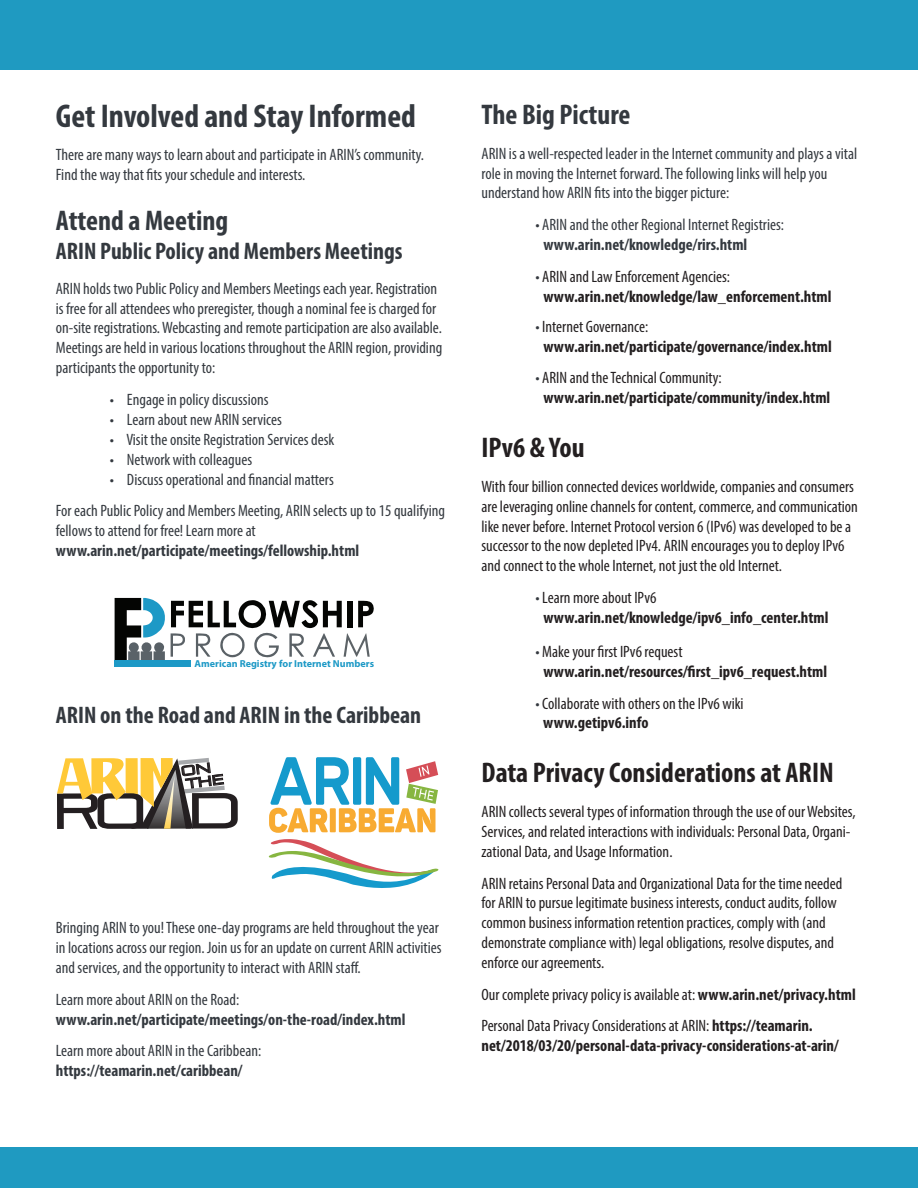
<style>
.page{position:relative;width:918px;height:1188px;background:#1f9ac1}
.page>*{position:absolute;margin:0;border:0;box-sizing:border-box;transform-origin:0 0}
.t1{font:700 condensed 33px "Myriad Pro";color:#34393f}
.t2{font:700 condensed 28.5px "Myriad Pro";color:#231f20}
.t3{font:700 condensed 28.5px "Myriad Pro";color:#34393f}
.t4{font:700 condensed 24px "Myriad Pro";color:#34393f}
.t5{font:condensed 16.5px/19.8px "Myriad Pro";color:#34393f}
.t6{font:condensed 16.5px/19.8px "Myriad Pro";color:#231f20}
.t7{font:700 condensed 16.5px/19.8px "Myriad Pro";color:#231f20}
.t8{font:700 condensed 16.5px "Myriad Pro";color:#34393f}
.t9{font:13.95px/13px "Pirulen";color:#241f21}
.t10{font:700 10.05px "Myriad Pro";color:#1d99c6}
.s1{color:#34393f}
.s2{font-weight:700}
.s3{font-weight:400}
</style>
<div class="page">
<div style="left:0;top:70px;width:918px;height:1078px;background:#fff"></div>
<svg style="left:57px;top:758px;width:181px;height:71px"></svg>
<svg style="left:268px;top:839px;width:171px;height:49px"></svg>
<svg style="left:269px;top:757px;width:169px;height:76px"></svg>
<svg style="left:115px;top:598px;width:50px;height:63px"></svg>
<svg style="left:171px;top:600px;width:203px;height:57px"></svg>
<div style="left:115px;top:661px;width:76px;height:6px;background:#1d99c6"></div>
<p class="t1" style="left:56px;top:96px;width:362px">Get Involved and Stay Informed</p>
<p class="t5" style="left:56px;top:144px;width:370px">There are many ways to learn about and participate in ARIN’s community.</p>
<p class="t5" style="left:56px;top:164px;width:251px">Find the way that fits your schedule and interests.</p>
<p class="t3" style="left:56px;top:203px;width:174px">Attend a Meeting</p>
<p class="t4" style="left:56px;top:236px;width:348px">ARIN Public Policy and Members Meetings</p>
<p class="t5" style="left:56px;top:278px;width:383px">ARIN holds two Public Policy and Members Meetings each year. Registration</p>
<p class="t5" style="left:56px;top:298px;width:382px">is free for all attendees who preregister, though a nominal fee is charged for</p>
<p class="t5" style="left:56px;top:318px;width:388px">on-site registrations. Webcasting and remote participation are also available.</p>
<p class="t5" style="left:56px;top:338px;width:388px">Meetings are held in various locations throughout the ARIN region, providing participants the opportunity to:</p>
<p class="t5" style="left:110px;top:390px;width:160px">• Engage in policy discussions</p>
<p class="t5" style="left:110px;top:410px;width:173px">• Learn about new ARIN services</p>
<p class="t5" style="left:110px;top:429px;width:226px">• Visit the onsite Registration Services desk</p>
<p class="t5" style="left:110px;top:449px;width:144px">• Network with colleagues</p>
<p class="t5" style="left:110px;top:469px;width:226px">• Discuss operational and financial matters</p>
<p class="t5" style="left:56px;top:501px;width:391px">For each Public Policy and Members Meeting, ARIN selects up to 15 qualifying fellows to attend for free! Learn more at</p>
<p class="t8" style="left:56px;top:540px;width:305px">www.arin.net/participate/meetings/fellowship.html</p>
<p class="t10" style="left:195px;top:657px;width:181px">American Registry for Internet Numbers</p>
<p class="t4" style="left:56px;top:700px;width:367px">ARIN on the Road and ARIN in the Caribbean</p>
<p class="t9" style="left:180px;top:764px;width:43px;rotate:-7deg">on the</p>
<p class="t5" style="left:56px;top:918px;width:385px">Bringing ARIN to you! These one-day programs are held throughout the year</p>
<p class="t5" style="left:56px;top:938px;width:387px">in locations across our region. Join us for an update on current ARIN activities</p>
<p class="t5" style="left:56px;top:957px;width:306px">and services, and the opportunity to interact with ARIN staff.</p>
<p class="t5" style="left:56px;top:989px;width:185px">Learn more about ARIN on the Road:</p>
<p class="t8" style="left:56px;top:1009px;width:351px">www.arin.net/participate/meetings/on-the-road/index.html</p>
<p class="t5" style="left:56px;top:1041px;width:207px">Learn more about ARIN in the Caribbean:</p>
<p class="t8" style="left:56px;top:1060px;width:188px">https://teamarin.net/caribbean/</p>
<p class="t3" style="left:482px;top:97px;width:151px">The Big Picture</p>
<p class="t5" style="left:482px;top:143px;width:377px">ARIN is a well-respected leader in the Internet community and plays a vital</p>
<p class="t5" style="left:482px;top:163px;width:347px">role in moving the Internet forward. The following links will help you</p>
<p class="t5" style="left:482px;top:183px;width:249px">understand how ARIN fits into the bigger picture:</p>
<p class="t5" style="left:536px;top:215px;width:250px">• ARIN and the other Regional Internet Registries:</p>
<p class="t8" style="left:543px;top:234px;width:206px">www.arin.net/knowledge/rirs.html</p>
<p class="t6" style="left:536px;top:266px;width:196px"><span class="s1">•</span> ARIN and Law Enforcement Agencies:</p>
<p class="t7" style="left:543px;top:286px;width:290px">www.arin.net/knowledge/law_enforcement.html</p>
<p class="t6" style="left:536px;top:316px;width:114px"><span class="s1">•</span> Internet Governance:</p>
<p class="t7" style="left:543px;top:336px;width:290px">www.arin.net/participate/governance/index.html</p>
<p class="t6" style="left:536px;top:368px;width:188px"><span class="s1">•</span> ARIN and the Technical Community:</p>
<p class="t7" style="left:543px;top:388px;width:288px">www.arin.net/participate/community/index.html</p>
<p class="t2" style="left:482px;top:430px;width:105px">IPv6 &amp; You</p>
<p class="t6" style="left:482px;top:477px;width:378px">With four billion connected devices worldwide, companies and consumers are leveraging online channels for content, commerce, and communication like never before. Internet Protocol version 6 (IPv6) was developed to be a successor to the now depleted IPv4. ARIN encourages you to deploy IPv6 and connect to the whole Internet, not just the old Internet.</p>
<p class="t6" style="left:536px;top:588px;width:122px"><span class="s1">•</span> Learn more about IPv6</p>
<p class="t7" style="left:543px;top:607px;width:287px">www.arin.net/knowledge/ipv6_info_center.html</p>
<p class="t6" style="left:536px;top:642px;width:149px"><span class="s1">•</span> Make your first IPv6 request</p>
<p class="t7" style="left:543px;top:661px;width:285px">www.arin.net/resources/first_ipv6_request.html</p>
<p class="t6" style="left:536px;top:693px;width:210px"><span class="s1">•</span> Collaborate with others on the IPv6 wiki</p>
<p class="t7" style="left:543px;top:713px;width:107px">www.getipv6.info</p>
<p class="t2" style="left:482px;top:755px;width:354px">Data Privacy Considerations at ARIN</p>
<p class="t6" style="left:482px;top:802px;width:376px">ARIN collects several types of information through the use of our Websites,<br>Services, and related interactions with individuals: Personal Data, Organi&shy;zational Data, and Usage Information.</p>
<p class="t6" style="left:482px;top:873px;width:362px">ARIN retains Personal Data and Organizational Data for the time needed for ARIN to pursue legitimate business interests, conduct audits, follow common business information retention practices, comply with (and demonstrate compliance with) legal obligations, resolve disputes, and enforce our agreements.</p>
<p class="t6" style="left:482px;top:984px;width:376px">Our complete privacy policy is available at: <span class="s2">www.arin.net/privacy.html</span></p>
<p class="t7" style="left:482px;top:1016px;width:359px"><span class="s3">Personal Data Privacy Considerations at ARIN:</span> https://teamarin. net/2018/03/20/personal-data-privacy-considerations-at-arin/</p>
</div>
